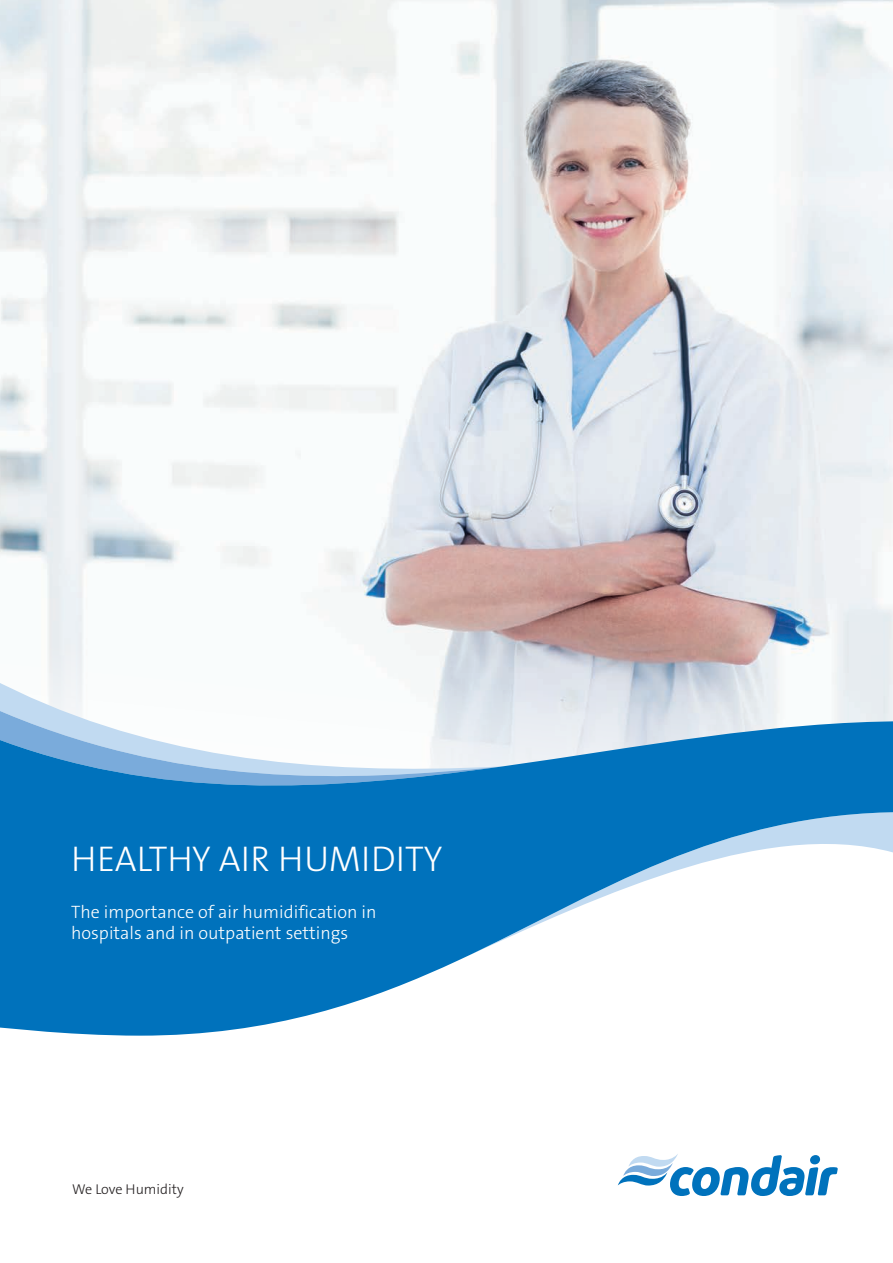
<style>
.page{position:relative;width:893px;height:1263px;background:#fff}
.page>*{position:absolute;margin:0;border:0;box-sizing:border-box;transform-origin:0 0}
.t1{font:300 36px "The Sans B3";color:#fff}
._03_Lead_text___12_p{font:300 18px "The Sans B3";color:#fff}
._05_Running_text___9{font:300 14.25px "The Sans B3";color:#231f20}
</style>
<div class="page">
<img style="left:0;top:0;width:893px;height:721px">
<svg style="left:0;top:676px;width:503px;height:45px"></svg>
<svg style="left:0;top:705px;width:500px;height:16px"></svg>
<svg style="left:0;top:721px;width:893px;height:315px;fill:#0072bc"></svg>
<svg style="left:618px;top:1154px;width:220px;height:42px"></svg>
<p class="t1" style="left:71px;top:840px;width:373px">HEALTHY AIR HUMIDITY</p>
<p class="_03_Lead_text___12_p" style="left:71px;top:902px;width:307px">The importance of air humidification in</p>
<p class="_03_Lead_text___12_p" style="left:71px;top:923px;width:279px">hospitals and in outpatient settings</p>
<p class="_05_Running_text___9" style="left:72px;top:1181px;width:113px">We Love Humidity</p>
</div>
